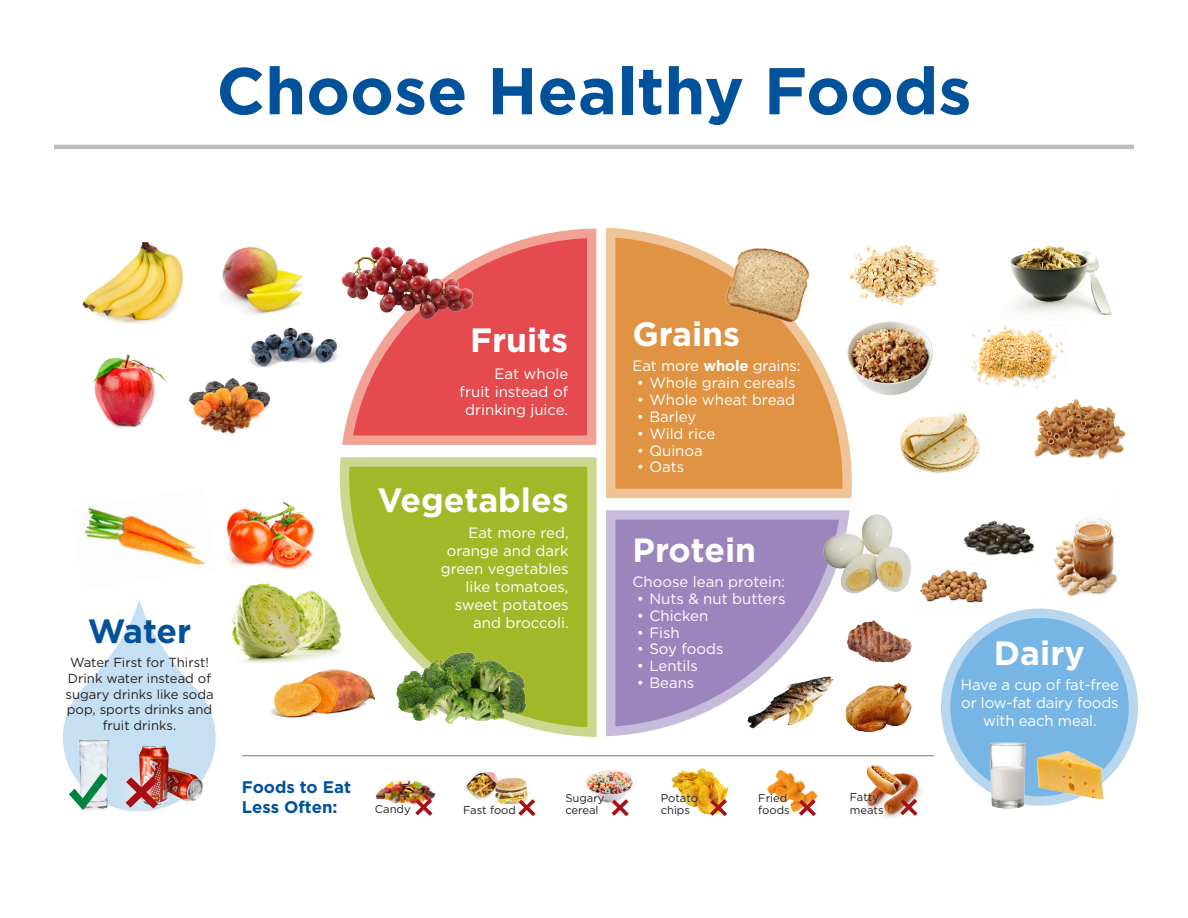
<style>
.page{position:relative;width:1188px;height:918px;background:#fff}
.page>*{position:absolute;margin:0;border:0;box-sizing:border-box;transform-origin:0 0}
.t1{font:700 66px "Gotham";color:#01529a}
.t2{font:700 33.6px "Gotham";color:#fff}
.t3{font:700 33.6px "Gotham";letter-spacing:-.01em;color:#01529a}
.t4{font:700 16.8px/20.2px "Gotham";color:#01529a}
.t5{font:15px/18px "Gotham";color:#fff;text-align:right}
.t6{font:13.05px/15.8px "Gotham";color:#231f20;text-align:center}
.t7{font:11.25px/12.1px "Gotham";color:#231f20}
.s1{font-weight:700}
</style>
<div class="page">
<hr style="left:54px;top:145px;width:1080px;height:4px;background:#bcbdc0">
<img style="left:270px;top:669px;width:65px;height:49px">
<img style="left:900px;top:412px;width:80px;height:61px">
<svg style="left:335px;top:457px;width:262px;height:280px;background:#b3c452"></svg>
<svg style="left:342px;top:228px;width:255px;height:217px;background:#e96b6b"></svg>
<svg style="left:606px;top:510px;width:249px;height:227px;background:#af9dc9"></svg>
<svg style="left:606px;top:227px;width:246px;height:272px;background:#e4a15a"></svg>
<img style="left:82px;top:241px;width:101px;height:83px">
<img style="left:249px;top:327px;width:89px;height:41px">
<img style="left:222px;top:247px;width:81px;height:68px">
<img style="left:189px;top:377px;width:82px;height:57px">
<img style="left:341px;top:237px;width:137px;height:93px">
<img style="left:84px;top:507px;width:121px;height:58px">
<img style="left:391px;top:637px;width:142px;height:95px">
<img style="left:226px;top:501px;width:90px;height:68px">
<img style="left:1034px;top:399px;width:92px;height:60px">
<img style="left:971px;top:326px;width:93px;height:63px">
<img style="left:1054px;top:518px;width:63px;height:79px">
<img style="left:870px;top:683px;width:28px;height:5px">
<img style="left:920px;top:570px;width:68px;height:33px">
<img style="left:964px;top:521px;width:71px;height:35px">
<img style="left:93px;top:354px;width:75px;height:74px">
<img style="left:231px;top:576px;width:121px;height:87px">
<img style="left:844px;top:241px;width:95px;height:66px">
<hr style="left:242px;top:755px;width:692px;height:1px;background:#76787b">
<div style="left:63px;top:664px;width:153px;height:147px;background:#c7dff2;border-radius:50%"></div>
<svg style="left:76px;top:600px;width:126px;height:96px"></svg>
<img style="left:67px;top:739px;width:42px;height:69px">
<img style="left:139px;top:745px;width:68px;height:58px">
<svg style="left:69px;top:773px;width:38px;height:37px"></svg>
<div style="left:109px;top:759px;width:66px;height:67px;background:#fff;opacity:.75"></div>
<svg style="left:126px;top:776px;width:32px;height:33px"></svg>
<div style="left:946px;top:613px;width:187px;height:188px;background:#77b6e4;border-radius:50%"></div>
<div style="left:941px;top:609px;width:197px;height:197px;border:9px solid #b9d6ef;border-radius:50%"></div>
<img style="left:1029px;top:750px;width:89px;height:52px">
<img style="left:987px;top:742px;width:41px;height:66px">
<img style="left:1010px;top:244px;width:102px;height:72px">
<img style="left:703px;top:227px;width:134px;height:116px">
<img style="left:844px;top:319px;width:89px;height:78px">
<img style="left:376px;top:780px;width:34px;height:22px">
<img style="left:585px;top:770px;width:48px;height:20px">
<img style="left:671px;top:768px;width:49px;height:22px">
<img style="left:767px;top:769px;width:36px;height:21px">
<img style="left:907px;top:773px;width:11px;height:8px">
<img style="left:465px;top:771px;width:61px;height:31px">
<div style="left:398px;top:781px;width:52px;height:52px;background:#fff;opacity:.75"></div>
<svg style="left:415px;top:799px;width:17px;height:17px"></svg>
<div style="left:501px;top:782px;width:52px;height:52px;background:#fff;opacity:.75"></div>
<svg style="left:518px;top:799px;width:18px;height:17px"></svg>
<div style="left:594px;top:782px;width:52px;height:52px;background:#fff;opacity:.75"></div>
<svg style="left:612px;top:799px;width:17px;height:17px"></svg>
<div style="left:692px;top:782px;width:53px;height:52px;background:#fff;opacity:.75"></div>
<svg style="left:710px;top:799px;width:17px;height:17px"></svg>
<div style="left:781px;top:782px;width:53px;height:52px;background:#fff;opacity:.75"></div>
<svg style="left:799px;top:799px;width:17px;height:17px"></svg>
<div style="left:883px;top:781px;width:52px;height:52px;background:#fff;opacity:.75"></div>
<svg style="left:900px;top:799px;width:18px;height:17px"></svg>
<div style="left:460px;top:802px;width:59px;height:16px;background:#fff"></div>
<svg style="left:679px;top:790px;width:22px;height:29px"></svg>
<svg style="left:767px;top:790px;width:26px;height:28px"></svg>
<svg style="left:865px;top:797px;width:22px;height:21px"></svg>
<div style="left:372px;top:802px;width:42px;height:17px;background:#fff"></div>
<img style="left:866px;top:765px;width:41px;height:32px">
<div style="left:562px;top:790px;width:45px;height:28px;background:#fff"></div>
<img style="left:744px;top:669px;width:103px;height:66px">
<img style="left:845px;top:619px;width:67px;height:45px">
<img style="left:818px;top:510px;width:93px;height:89px">
<p class="t1" style="left:216px;top:47px;width:757px">Choose Healthy Foods</p>
<p class="t3" style="left:88px;top:609px;width:105px">Water</p>
<p class="t6" style="left:66px;top:655px;width:150px">Water First for Thirst!<br>Drink water instead of sugary drinks like soda pop, sports drinks and fruit drinks.</p>
<p class="t2" style="left:470px;top:318px;width:100px">Fruits</p>
<p class="t5" style="left:460px;top:364px;width:110px">Eat whole<br>fruit instead of drinking juice.</p>
<p class="t2" style="left:378px;top:477px;width:193px">Vegetables</p>
<p class="t5" style="left:441px;top:523px;width:129px">Eat more red, orange and dark green vegetables like tomatoes, sweet potatoes and broccoli.</p>
<p class="t2" style="left:633px;top:312px;width:109px">Grains</p>
<p class="t5" style="left:633px;top:357px;width:169px">Eat more <span class="s1">whole</span> grains:</p>
<p class="t5" style="left:637px;top:374px;width:160px">• Whole grain cereals</p>
<p class="t5" style="left:637px;top:390px;width:160px">• Whole wheat bread</p>
<p class="t5" style="left:637px;top:407px;width:61px">• Barley</p>
<p class="t5" style="left:637px;top:424px;width:80px">• Wild rice</p>
<p class="t5" style="left:637px;top:441px;width:68px">• Quinoa</p>
<p class="t5" style="left:637px;top:458px;width:49px">• Oats</p>
<p class="t2" style="left:633px;top:528px;width:125px">Protein</p>
<p class="t5" style="left:633px;top:572px;width:154px">Choose lean protein:</p>
<p class="t5" style="left:637px;top:589px;width:150px">• Nuts &amp; nut butters</p>
<p class="t5" style="left:637px;top:606px;width:73px">• Chicken</p>
<p class="t5" style="left:637px;top:623px;width:45px">• Fish</p>
<p class="t5" style="left:637px;top:640px;width:88px">• Soy foods</p>
<p class="t5" style="left:637px;top:657px;width:63px">• Lentils</p>
<p class="t5" style="left:637px;top:673px;width:59px">• Beans</p>
<p class="t4" style="left:242px;top:777px;width:111px">Foods to Eat<br>Less Often:</p>
<p class="t7" style="left:463px;top:804px;width:54px">Fast food</p>
<p class="t7" style="left:661px;top:792px;width:39px">Potato chips</p>
<p class="t7" style="left:758px;top:792px;width:33px">Fried foods</p>
<p class="t7" style="left:850px;top:790px;width:31px">Fatty</p>
<p class="t7" style="left:565px;top:791px;width:41px">Sugary cereal</p>
<p class="t7" style="left:375px;top:803px;width:37px">Candy</p>
<p class="t7" style="left:850px;top:804px;width:35px">meats</p>
<p class="t2" style="left:994px;top:631px;width:92px">Dairy</p>
<p class="t5" style="left:961px;top:675px;width:160px;text-align:center">Have a cup of fat-free or low-fat dairy foods with each meal.</p>
</div>
